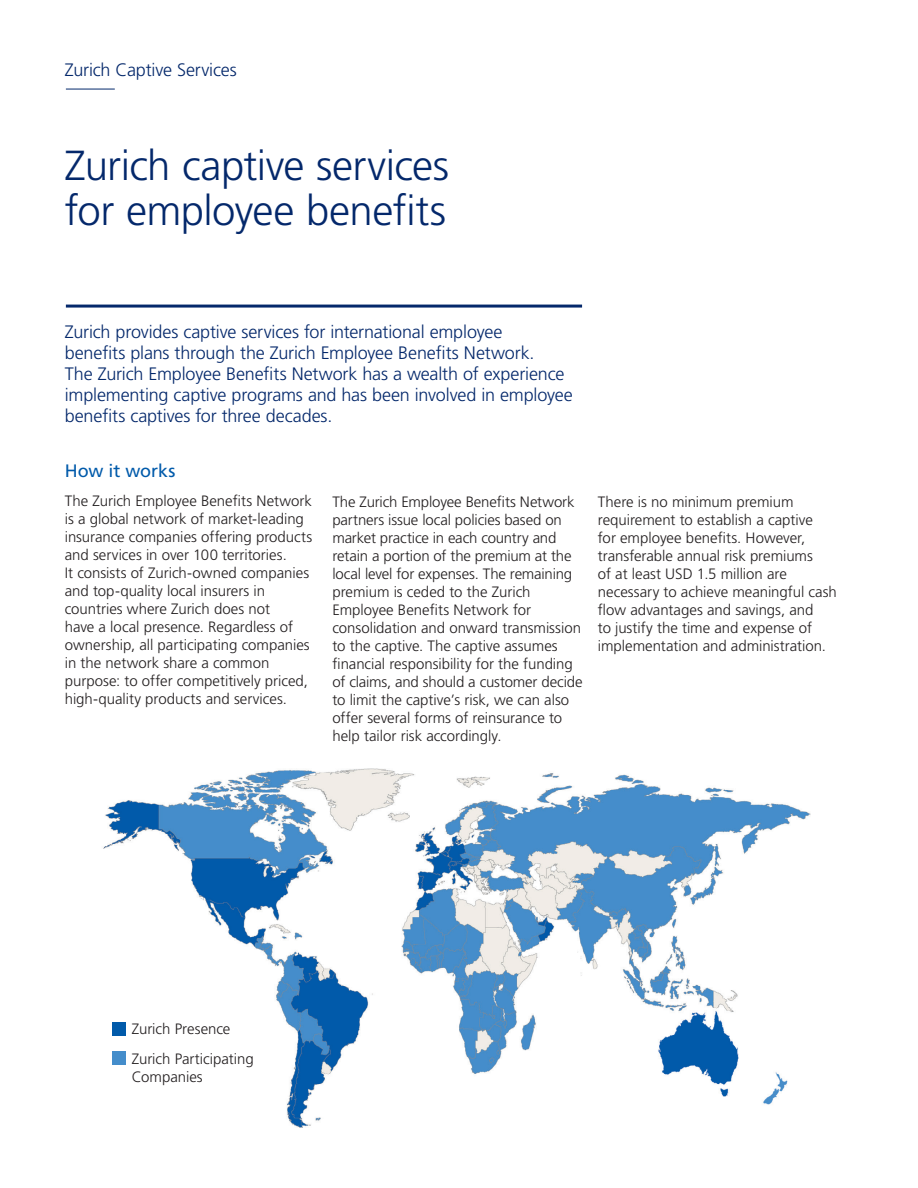
<style>
.page{position:relative;width:918px;height:1188px;background:#fff}
.page>*{position:absolute;margin:0;border:0;box-sizing:border-box;transform-origin:0 0}
.TITLE_001_Light_28_3{font:300 42px/45px "Frutiger LT Std";letter-spacing:-.015em;color:#04286b}
.SUB_001_Light_12_14{font:300 18px/21px "Frutiger LT Std";letter-spacing:-.01em;color:#04286b}
.SUB_003_55_BLUE1{font:18px "Frutiger LT Std";letter-spacing:-.005em;color:#015aaa}
.BODY_001_Light_10_12{font:300 15px/18px "Frutiger LT Std";letter-spacing:-.005em;color:#231f20}
</style>
<div class="page">
<hr style="left:66px;top:305px;width:516px;height:3px;background:#04286b">
<img style="left:103px;top:768px;width:708px;height:359px">
<div style="left:112px;top:1022px;width:13px;height:14px;background:#015aaa"></div>
<div style="left:112px;top:1052px;width:13px;height:13px;background:#448dcb"></div>
<hr style="left:66px;top:89px;width:49px;height:1px;background:#04286b">
<p class="SUB_001_Light_12_14" style="left:65px;top:60px;width:173px">Zurich Captive Services</p>
<p class="TITLE_001_Light_28_3" style="left:65px;top:144px;width:386px">Zurich captive services for employee benefits</p>
<p class="SUB_001_Light_12_14" style="left:65px;top:321px;width:510px">Zurich provides captive services for international employee<br>benefits plans through the Zurich Employee Benefits Network.<br>The Zurich Employee Benefits Network has a wealth of experience implementing captive programs and has been involved in employee benefits captives for three decades.</p>
<p class="SUB_003_55_BLUE1" style="left:65px;top:461px;width:112px">How it works</p>
<p class="BODY_001_Light_10_12" style="left:65px;top:492px;width:249px">The Zurich Employee Benefits Network is a global network of market-leading insurance companies offering products and services in over 100 territories.<br>It consists of Zurich-owned companies and top-quality local insurers in countries where Zurich does not<br>have a local presence. Regardless of ownership, all participating companies in the network share a common purpose: to offer competitively priced, high-quality products and services.</p>
<p class="BODY_001_Light_10_12" style="left:332px;top:493px;width:252px">The Zurich Employee Benefits Network partners issue local policies based on market practice in each country and retain a portion of the premium at the local level for expenses. The remaining premium is ceded to the Zurich Employee Benefits Network for consolidation and onward transmission to the captive. The captive assumes financial responsibility for the funding of claims, and should a customer decide to limit the captive’s risk, we can also offer several forms of reinsurance to help tailor risk accordingly.</p>
<p class="BODY_001_Light_10_12" style="left:598px;top:493px;width:241px">There is no minimum premium requirement to establish a captive<br>for employee benefits. However, transferable annual risk premiums<br>of at least USD 1.5 million are necessary to achieve meaningful cash flow advantages and savings, and<br>to justify the time and expense of implementation and administration.</p>
<p class="BODY_001_Light_10_12" style="left:132px;top:1014px;width:123px;line-height:30px">Zurich Presence<br>Zurich Participating</p>
<p class="BODY_001_Light_10_12" style="left:132px;top:1068px;width:73px">Companies</p>
</div>
